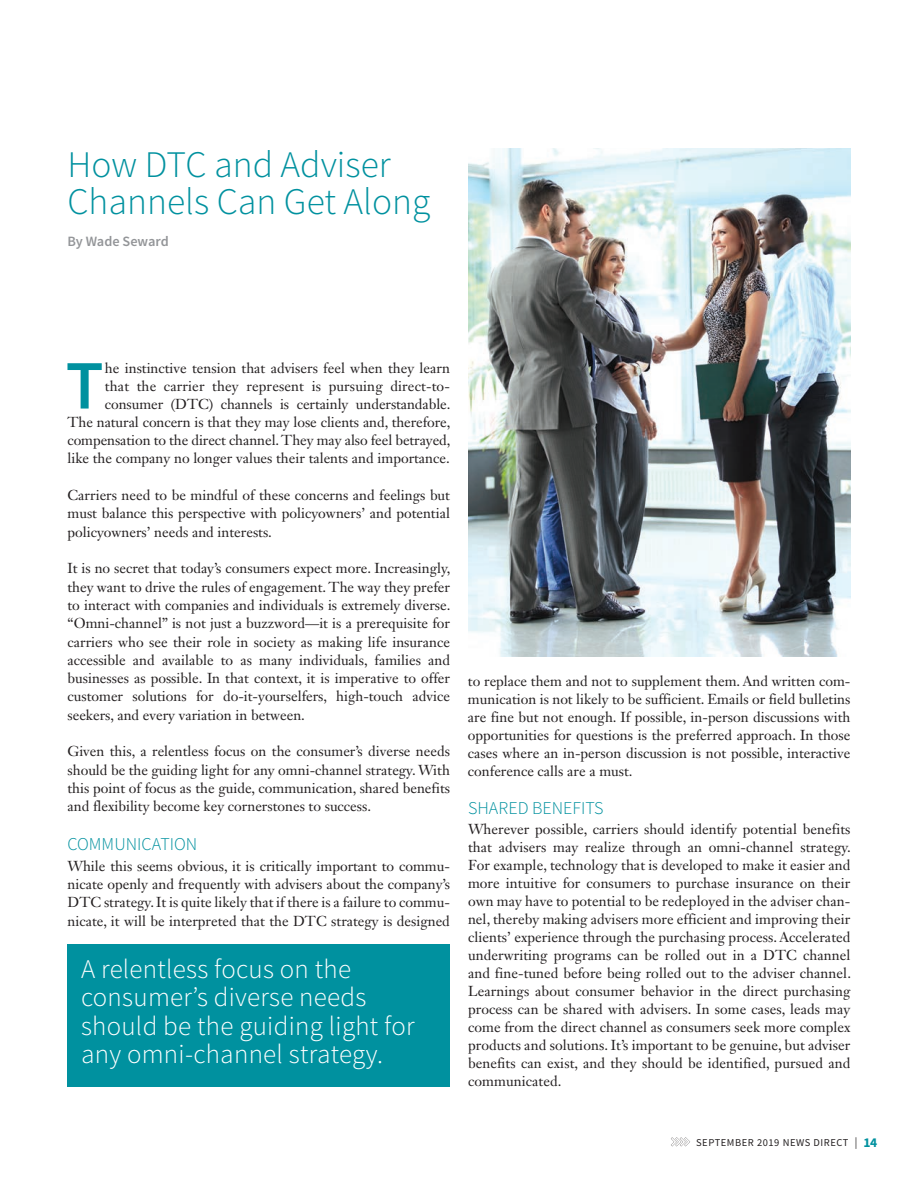
<style>
.page{position:relative;width:918px;height:1188px;background:#fff}
.page>*{position:absolute;margin:0;border:0;box-sizing:border-box;transform-origin:0 0}
.t1{font:600 69.3px "Source Sans Pro";color:#00919f}
.t2{font:300 37.5px/37.8px "Source Sans Pro";color:#00919f}
.t3{font:300 27px/28.5px "Source Sans Pro";letter-spacing:.01em;color:#fff}
.t4{font:300 18px "Source Sans Pro";color:#00919f}
.t5{font:14.25px/18px "Janson Text LT Std";color:#231f20;text-align:justify}
.t6{font:600 14.25px "Source Sans Pro";color:#939598}
.t7{font:10.5px "Source Sans Pro";letter-spacing:.05em;color:#231f20}
.s1{font-size:11.7px}
.s2{font-weight:700;font-size:13.5px;color:#00919f}
</style>
<div class="page">
<svg style="left:671px;top:1137px;width:19px;height:9px"></svg>
<div style="left:68px;top:944px;width:382px;height:143px;background:#00919f"></div>
<img style="left:468px;top:148px;width:382px;height:509px">
<h2 class="t2" style="left:68px;top:145px;width:364px">How DTC and Adviser<br>Channels Can Get Along</h2>
<p class="t6" style="left:68px;top:233px;width:103px">By Wade Seward</p>
<p class="t5" style="left:67px;top:358px;width:385px;text-align:right">he instinctive tension that advisers feel when they learn<br>that the carrier they represent is pursuing direct-to&shy;consumer (DTC) channels is certainly understandable.<br>The natural concern is that they may lose clients and, therefore, compensation to the direct channel. They may also feel betrayed, like the company no longer values their talents and importance.</p>
<p class="t5" style="left:67px;top:486px;width:384px">Carriers need to be mindful of these concerns and feelings but must balance this perspective with policyowners’ and potential policyowners’ needs and interests.</p>
<p class="t5" style="left:67px;top:559px;width:385px">It is no secret that today’s consumers expect more. Increasingly, they want to drive the rules of engagement. The way they prefer to interact with companies and individuals is extremely diverse. “Omni-channel” is not just a buzzword—it is a prerequisite for carriers who see their role in society as making life insurance accessible and available to as many individuals, families and businesses as possible. In that context, it is imperative to offer customer solutions for do-it-yourselfers, high-touch advice seekers, and every variation in between.</p>
<p class="t5" style="left:67px;top:742px;width:384px">Given this, a relentless focus on the consumer’s diverse needs should be the guiding light for any omni-channel strategy. With this point of focus as the guide, communication, shared benefits and flexibility become key cornerstones to success.</p>
<p class="t4" style="left:68px;top:833px;width:131px">COMMUNICATION</p>
<p class="t5" style="left:68px;top:857px;width:384px">While this seems obvious, it is critically important to commu&shy;nicate openly and frequently with advisers about the company’s DTC strategy. It is quite likely that if there is a failure to commu&shy;nicate, it will be interpreted that the DTC strategy is designed</p>
<h1 class="t1" style="left:66px;top:342px;width:39px">T</h1>
<h3 class="t3" style="left:81px;top:955px;width:335px">A relentless focus on the consumer’s diverse needs should be the guiding light for any omni-channel strategy.</h3>
<p class="t5" style="left:468px;top:672px;width:384px">to replace them and not to supplement them. And written com&shy;munication is not likely to be sufficient. Emails or field bulletins are fine but not enough. If possible, in-person discussions with opportunities for questions is the preferred approach. In those cases where an in-person discussion is not possible, interactive conference calls are a must.</p>
<p class="t4" style="left:468px;top:797px;width:137px">SHARED BENEFITS</p>
<p class="t5" style="left:468px;top:820px;width:385px">Wherever possible, carriers should identify potential benefits that advisers may realize through an omni-channel strategy.<br>For example, technology that is developed to make it easier and more intuitive for consumers to purchase insurance on their own may have to potential to be redeployed in the adviser chan&shy;nel, thereby making advisers more efficient and improving their clients’ experience through the purchasing process. Accelerated underwriting programs can be rolled out in a DTC channel and fine-tuned before being rolled out to the adviser channel.<br>Learnings about consumer behavior in the direct purchasing process can be shared with advisers. In some cases, leads may come from the direct channel as consumers seek more complex products and solutions. It’s important to be genuine, but adviser benefits can exist, and they should be identified, pursued and communicated.</p>
<p class="t7" style="left:696px;top:1136px;width:183px">SEPTEMBER 2019 NEWS DIRECT <span class="s1">|</span> <span class="s2">14</span></p>
</div>
